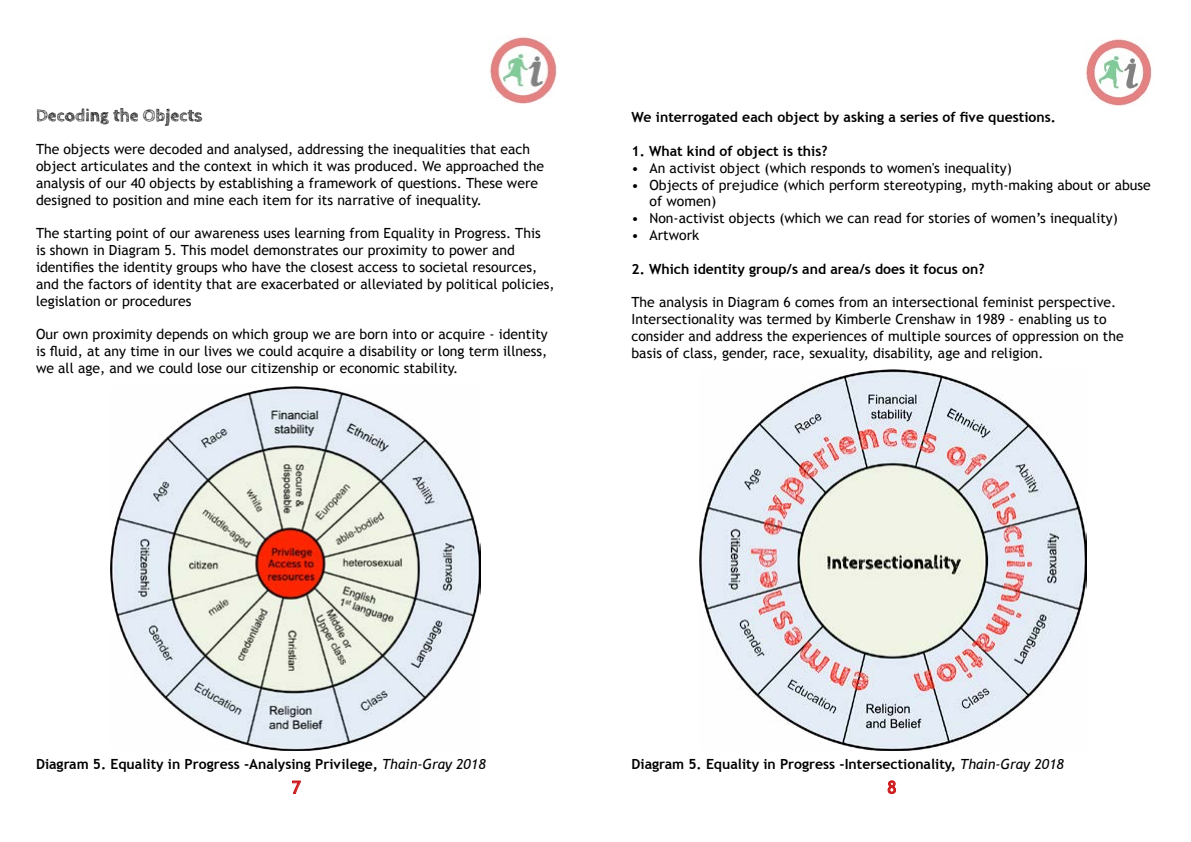
<style>
.page{position:relative;width:1191px;height:842px;background:#fff}
.page>*{position:absolute;margin:0;border:0;box-sizing:border-box;transform-origin:0 0}
.t1{font:700 18px "Cabin Sketch";color:#000}
.t2{font:17px "Trebuchet MS";color:#cd171a}
.t3{font:14px/16.8px "Trebuchet MS";color:#000}
.t4{font:700 14px "Trebuchet MS";color:#000}
.s1{font-weight:400;font-style:italic}
</style>
<div class="page">
<img style="left:490px;top:37px;width:67px;height:67px">
<svg style="left:292px;top:781px;width:9px;height:13px"></svg>
<img style="left:1086px;top:38px;width:66px;height:68px">
<svg style="left:887px;top:780px;width:9px;height:14px"></svg>
<img style="left:111px;top:387px;width:369px;height:363px">
<img style="left:699px;top:370px;width:387px;height:380px">
<p class="t1" style="left:36px;top:105px;width:168px">Decoding the Objects</p>
<p class="t3" style="left:36px;top:141px;width:509px">The objects were decoded and analysed, addressing the inequalities that each object articulates and the context in which it was produced. We approached the analysis of our 40 objects by establishing a framework of questions. These were designed to position and mine each item for its narrative of inequality.</p>
<p class="t3" style="left:36px;top:225px;width:520px">The starting point of our awareness uses learning from Equality in Progress. This<br>is shown in Diagram 5. This model demonstrates our proximity to power and identifies the identity groups who have the closest access to societal resources, and the factors of identity that are exacerbated or alleviated by political policies, legislation or procedures</p>
<p class="t3" style="left:36px;top:326px;width:513px;text-align:justify">Our own proximity depends on which group we are born into or acquire - identity is fluid, at any time in our lives we could acquire a disability or long term illness, we all age, and we could lose our citizenship or economic stability.</p>
<p class="t4" style="left:631px;top:109px;width:426px">We interrogated each object by asking a series of five questions.</p>
<p class="t4" style="left:631px;top:142px;width:198px">1. What kind of object is this?</p>
<p class="t3" style="left:631px;top:160px;width:382px">• An activist object (which responds to women's inequality)</p>
<p class="t3" style="left:649px;top:176px;width:503px;text-indent:-18px">• Objects of prejudice (which perform stereotyping, myth-making about or abuse of women)</p>
<p class="t3" style="left:631px;top:210px;width:488px">• Non-activist objects (which we can read for stories of women’s inequality)</p>
<p class="t3" style="left:631px;top:227px;width:69px">• Artwork</p>
<p class="t4" style="left:631px;top:260px;width:354px">2. Which identity group/s and area/s does it focus on?</p>
<p class="t3" style="left:631px;top:294px;width:494px">The analysis in Diagram 6 comes from an intersectional feminist perspective.<br>Intersectionality was termed by Kimberle Crenshaw in 1989 - enabling us to consider and address the experiences of multiple sources of oppression on the basis of class, gender, race, sexuality, disability, age and religion.</p>
<p class="t4" style="left:36px;top:755px;width:451px">Diagram 5. Equality in Progress -Analysing Privilege, <span class="s1">Thain-Gray 2018</span></p>
<p class="t4" style="left:631px;top:755px;width:434px">Diagram 5. Equality in Progress -Intersectionality, <span class="s1">Thain-Gray 2018</span></p>
<p class="t2" style="left:292px;top:777px;width:10px">7</p>
<p class="t2" style="left:887px;top:777px;width:10px">8</p>
</div>
